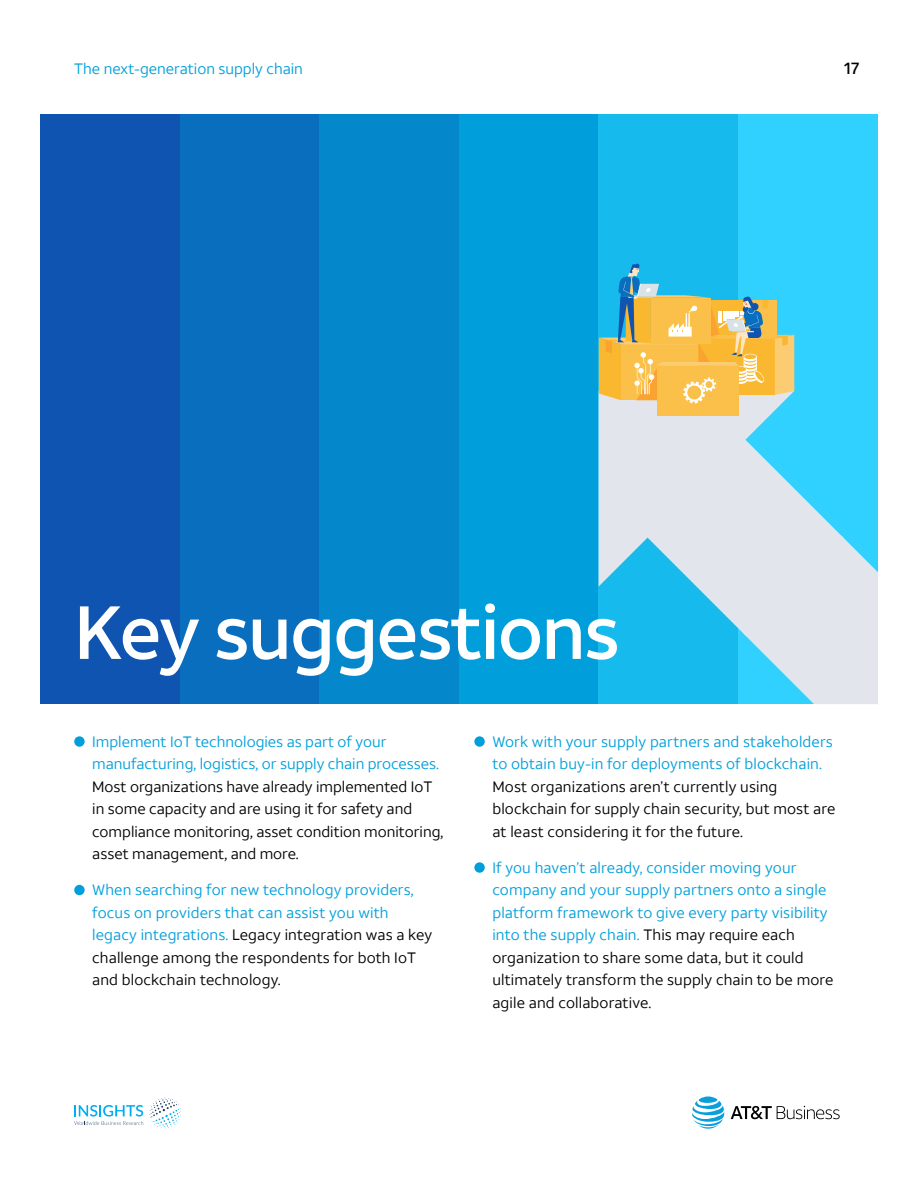
<style>
.page{position:relative;width:918px;height:1188px;background:#fff}
.page>*{position:absolute;margin:0;border:0;box-sizing:border-box;transform-origin:0 0}
.t1{font:500 75px "ATT Aleck Sans";letter-spacing:-.025em;color:#fff}
.t2{font:500 16.5px "ATT Aleck Sans";color:#000}
.t3{font:15px/22.5px "ATT Aleck Sans";letter-spacing:.01em;color:#009fdb}
.t4{font:15px/22.5px "ATT Aleck Sans";color:#000}
.s1{color:#000}
</style>
<div class="page">
<div style="left:459px;top:114px;width:139px;height:590px;background:#009edb"></div>
<div style="left:40px;top:114px;width:140px;height:590px;background:#0f54b0"></div>
<div style="left:598px;top:114px;width:140px;height:590px;background:#17baed"></div>
<div style="left:180px;top:114px;width:140px;height:590px;background:#0a6ebf"></div>
<div style="left:738px;top:114px;width:140px;height:590px;background:#30d1ff"></div>
<div style="left:320px;top:114px;width:139px;height:590px;background:#0587cc"></div>
<svg style="left:599px;top:403px;width:243px;height:231px;fill:#e2e5ec"></svg>
<svg style="left:744px;top:536px;width:134px;height:168px"></svg>
<svg style="left:149px;top:1098px;width:32px;height:31px"></svg>
<svg style="left:74px;top:1105px;width:69px;height:20px"></svg>
<svg style="left:731px;top:1106px;width:109px;height:13px"></svg>
<svg style="left:692px;top:1097px;width:32px;height:32px"></svg>
<div style="left:74px;top:736px;width:11px;height:11px;background:#009fdb;border-radius:50%"></div>
<div style="left:74px;top:885px;width:11px;height:10px;background:#009fdb;border-radius:50%"></div>
<div style="left:474px;top:736px;width:11px;height:11px;background:#009fdb;border-radius:50%"></div>
<div style="left:474px;top:862px;width:11px;height:11px;background:#009fdb;border-radius:50%"></div>
<div style="left:657px;top:366px;width:82px;height:49px;background:#fac04a"></div>
<svg style="left:599px;top:263px;width:195px;height:140px"></svg>
<p class="t3" style="left:74px;top:58px;width:230px">The next-generation supply chain</p>
<p class="t2" style="left:844px;top:58px;width:17px">17</p>
<h1 class="t1" style="left:74px;top:586px;width:547px">Key suggestions</h1>
<p class="t3" style="left:92px;top:730px;width:348px">Implement IoT technologies as part of your manufacturing, logistics, or supply chain processes.</p>
<p class="t4" style="left:92px;top:775px;width:353px">Most organizations have already implemented IoT in some capacity and are using it for safety and compliance monitoring, asset condition monitoring, asset management, and more.</p>
<p class="t3" style="left:92px;top:879px;width:342px">When searching for new technology providers, focus on providers that can assist you with legacy integrations. <span class="s1">Legacy integration was a key challenge among the respondents for both IoT and blockchain technology.</span></p>
<p class="t3" style="left:492px;top:730px;width:342px">Work with your supply partners and stakeholders to obtain buy-in for deployments of blockchain.</p>
<p class="t4" style="left:492px;top:775px;width:345px">Most organizations aren’t currently using blockchain for supply chain security, but most are at least considering it for the future.</p>
<p class="t3" style="left:492px;top:856px;width:343px">If you haven’t already, consider moving your company and your supply partners onto a single platform framework to give every party visibility into the supply chain. <span class="s1">This may require each organization to share some data, but it could ultimately transform the supply chain to be more agile and collaborative.</span></p>
</div>
